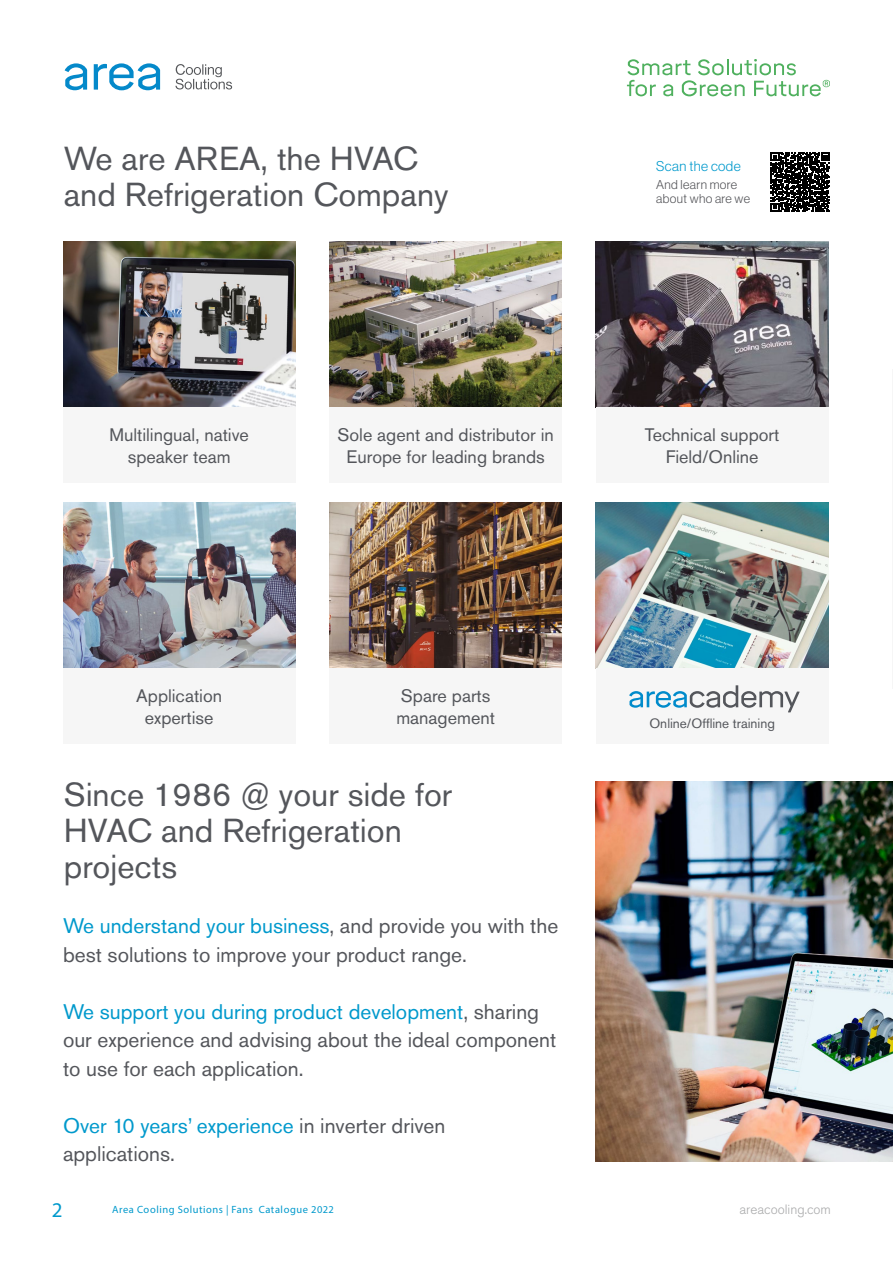
<style>
.page{position:relative;width:893px;height:1263px;background:#fff}
.page>*{position:absolute;margin:0;border:0;box-sizing:border-box;transform-origin:0 0}
.t1{font:33px/36px "Akzidenz Grotesk Pro";color:#54565b}
.t2{font:21px/28.5px "Akzidenz Grotesk Pro";color:#54565b}
.t3{font:21px "Myriad Pro";color:#09c}
.t4{font:18px/21.6px "Akzidenz Grotesk Pro";color:#54565b;text-align:center}
.t5{font:13.8px "N Haas Grotesk DS Std 45 Lt";letter-spacing:.03em;color:#09c}
.t6{font:13.5px "Akzidenz Grotesk Pro";color:#54565b}
.t7{font:300 13.5px "Akzidenz Grotesk Pro";color:#aaabac}
.t8{font:12.6px/13.8px "N Haas Grotesk DS Std 45 Lt";letter-spacing:.03em;color:#55565a}
.t9{font:10.5px "Myriad Pro";letter-spacing:.05em;color:#09c}
.s1{color:#09c}
</style>
<div class="page">
<svg style="left:175px;top:64px;width:57px;height:25px"></svg>
<svg style="left:65px;top:63px;width:95px;height:27px"></svg>
<svg style="left:627px;top:59px;width:203px;height:37px"></svg>
<img style="left:63px;top:241px;width:232px;height:166px">
<img style="left:63px;top:503px;width:232px;height:165px">
<img style="left:329px;top:241px;width:233px;height:166px">
<img style="left:329px;top:503px;width:233px;height:165px">
<img style="left:596px;top:241px;width:232px;height:166px">
<img style="left:596px;top:503px;width:232px;height:165px">
<div style="left:63px;top:407px;width:232px;height:76px;background:#f6f6f6"></div>
<div style="left:63px;top:669px;width:232px;height:75px;background:#f6f6f6"></div>
<div style="left:329px;top:407px;width:233px;height:76px;background:#f6f6f6"></div>
<div style="left:329px;top:669px;width:233px;height:75px;background:#f6f6f6"></div>
<div style="left:596px;top:407px;width:232px;height:76px;background:#f6f6f6"></div>
<div style="left:596px;top:669px;width:232px;height:75px;background:#f6f6f6"></div>
<svg style="left:771px;top:153px;width:59px;height:59px"></svg>
<svg style="left:629px;top:685px;width:170px;height:27px"></svg>
<img style="left:596px;top:781px;width:296px;height:380px">
<hr style="left:892px;top:369px;width:1px;height:319px;background:#f6f6f6">
<h1 class="t1" style="left:64px;top:141px;width:386px">We are AREA, the HVAC and Refrigeration Company</h1>
<p class="t4" style="left:109px;top:424px;width:141px">Multilingual, native speaker team</p>
<p class="t4" style="left:337px;top:424px;width:218px">Sole agent and distributor in<br>Europe for leading brands</p>
<p class="t5" style="left:656px;top:158px;width:86px">Scan the code</p>
<p class="t8" style="left:656px;top:178px;width:95px">And learn more about who are we</p>
<p class="t4" style="left:645px;top:424px;width:136px">Technical support<br>Field/Online</p>
<p class="t4" style="left:136px;top:685px;width:87px">Application expertise</p>
<p class="t4" style="left:396px;top:685px;width:100px;text-align:left">Spare parts management</p>
<h1 class="t1" style="left:64px;top:776px;width:390px">Since 1986 @ your side for<br>HVAC and Refrigeration projects</h1>
<p class="t2" style="left:63px;top:911px;width:497px"><span class="s1">We understand your business</span>, and provide you with the best solutions to improve your product range.</p>
<p class="t2" style="left:63px;top:997px;width:495px"><span class="s1">We support you during product development</span>, sharing our experience and advising about the ideal component to use for each application.</p>
<p class="t2" style="left:63px;top:1111px;width:384px"><span class="s1">Over 10 years’ experience</span> in inverter driven applications.</p>
<p class="t6" style="left:649px;top:714px;width:127px">Online/Offline training</p>
<p class="t3" style="left:52px;top:1197px;width:12px">2</p>
<p class="t9" style="left:112px;top:1203px;width:223px">Area Cooling Solutions | Fans Catalogue 2022</p>
<p class="t7" style="left:739px;top:1200px;width:93px">areacooling.com</p>
</div>
